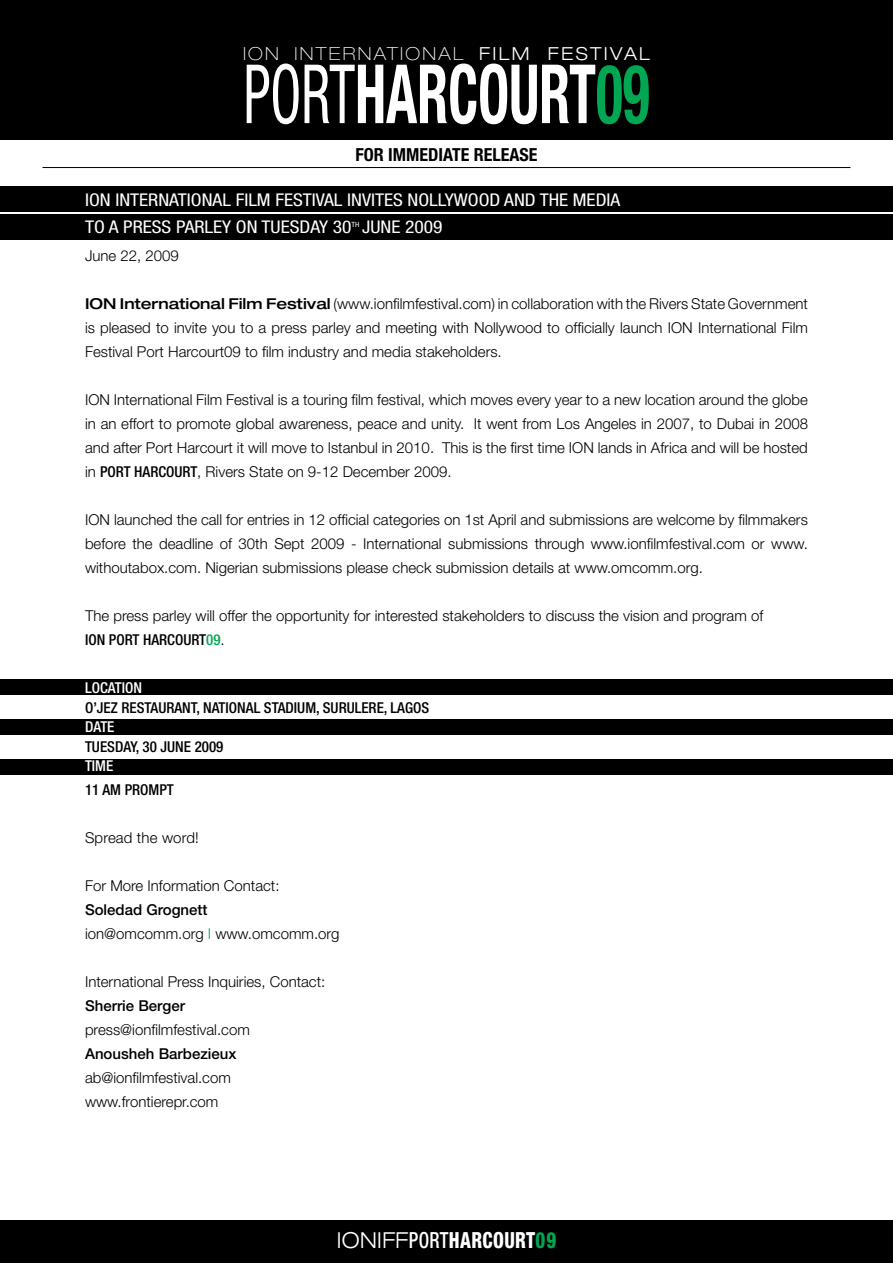
<style>
.page{position:relative;width:893px;height:1263px;background:#fff}
.page>*{position:absolute;margin:0;border:0;box-sizing:border-box;transform-origin:0 0}
.t1{font:700 condensed 81.9px "Helvetica Neue";color:#fff;scale:.68 1}
.t2{font:800 condensed 22.2px "Helvetica Neue";letter-spacing:.02em;color:#fff;scale:.85 1}
.t3{font:100 expanded 18px "Helvetica Neue";letter-spacing:.13em;color:#fff}
.t4{font:700 condensed 18px "Helvetica Neue";color:#000}
.t5{font:condensed 17.55px/27px "Helvetica Neue";color:#fff;scale:1.11 1}
.t6{font:300 15px/24px "Helvetica Neue";color:#000;text-align:justify}
.t7{font:500 condensed 15px "Helvetica Neue";color:#000}
.t8{font:500 15px "Helvetica Neue";color:#000}
.t9{font:500 condensed 15px "Helvetica Neue";color:#fff}
.t10{font:condensed 7.2px "Helvetica Neue";color:#fff;scale:1.11 1}
.s1{font-weight:300}
.s2{font-weight:400}
.s3{color:#00a651}
.s4{font-weight:500;font-stretch:expanded}
.s5{font-weight:500;font-stretch:condensed}
.s6{font-weight:500;font-stretch:condensed;color:#00a651}
.s7{font-weight:500}
.s8{font-weight:300;font-stretch:expanded;font-size:22.05px}
</style>
<div class="page">
<div style="left:0;top:186px;width:893px;height:25px;background:#000"></div>
<div style="left:0;top:0;width:893px;height:139px;background:#000"></div>
<hr style="left:43px;top:167px;width:807px;height:1px;background:#000">
<div style="left:0;top:1220px;width:893px;height:43px;background:#000"></div>
<div style="left:0;top:214px;width:893px;height:26px;background:#000"></div>
<div style="left:0;top:679px;width:893px;height:16px;background:#000"></div>
<div style="left:0;top:719px;width:893px;height:16px;background:#000"></div>
<div style="left:0;top:759px;width:893px;height:16px;background:#000"></div>
<p class="t3" style="left:243px;top:42px;width:408px">ION INTERNATIONAL <span class="s1">FILM FESTIVAL</span></p>
<h1 class="t1" style="left:243px;top:44px;width:599px"><span class="s2">PORT</span>HARCOURT<span class="s3">09</span></h1>
<p class="t4" style="left:356px;top:143px;width:183px">FOR IMMEDIATE RELEASE</p>
<p class="t5" style="left:85px;top:186px;width:484px">ION INTERNATIONAL FILM FESTIVAL INVITES NOLLYWOOD AND THE MEDIA<br>TO A PRESS PARLEY ON TUESDAY 30</p>
<p class="t10" style="left:351px;top:220px;width:5px">th</p>
<p class="t5" style="left:362px;top:213px;width:74px">JUNE 2009</p>
<p class="t6" style="left:85px;top:243px;width:95px">June 22, 2009</p>
<p class="t6" style="left:85px;top:291px;width:724px"><span class="s4">ION International Film Festival</span> (www.ionfilmfestival.com) in collaboration with the Rivers State Government is pleased to invite you to a press parley and meeting with Nollywood to officially launch ION International Film Festival Port Harcourt09 to film industry and media stakeholders.</p>
<p class="t6" style="left:85px;top:387px;width:724px">ION International Film Festival is a touring film festival, which moves every year to a new location around the globe in an effort to promote global awareness, peace and unity. It went from Los Angeles in 2007, to Dubai in 2008 and after Port Harcourt it will move to Istanbul in 2010. This is the first time ION lands in Africa and will be hosted in <span class="s5">PORT HARCOURT</span>, Rivers State on 9-12 December 2009.</p>
<p class="t6" style="left:85px;top:507px;width:724px">ION launched the call for entries in 12 official categories on 1st April and submissions are welcome by filmmakers before the deadline of 30th Sept 2009 - International submissions through www.ionfilmfestival.com or www. withoutabox.com. Nigerian submissions please check submission details at www.omcomm.org.</p>
<p class="t6" style="left:85px;top:603px;width:680px">The press parley will offer the opportunity for interested stakeholders to discuss the vision and program of<br><span class="s5">ION PORT HARCOURT</span><span class="s6">09</span>.</p>
<p class="t9" style="left:85px;top:679px;width:58px">LOCATION</p>
<p class="t7" style="left:85px;top:698px;width:346px">O’JEZ RESTAURANT, NATIONAL STADIUM, SURULERE, LAGOS</p>
<p class="t9" style="left:85px;top:718px;width:31px">DATE</p>
<p class="t7" style="left:85px;top:737px;width:140px">TUESDAY, 30 JUNE 2009</p>
<p class="t9" style="left:85px;top:757px;width:30px">TIME</p>
<p class="t7" style="left:85px;top:781px;width:90px">11 AM PROMPT</p>
<p class="t6" style="left:85px;top:825px;width:115px">Spread the word!</p>
<p class="t6" style="left:85px;top:873px;width:196px">For More Information Contact:</p>
<p class="t6" style="left:85px;top:897px;width:256px"><span class="s7">Soledad Grognett<br></span>ion@omcomm.org <span class="s3">I</span> www.omcomm.org</p>
<p class="t6" style="left:85px;top:969px;width:242px">International Press Inquiries, Contact:</p>
<p class="t8" style="left:85px;top:997px;width:102px">Sherrie Berger</p>
<p class="t6" style="left:85px;top:1017px;width:166px">press@ionfilmfestival.com</p>
<p class="t8" style="left:85px;top:1045px;width:153px">Anousheh Barbezieux</p>
<p class="t6" style="left:85px;top:1065px;width:147px">ab@ionfilmfestival.com www.frontierepr.com</p>
<h2 class="t2" style="left:337px;top:1226px;width:260px"><span class="s8">IONIFF</span><span class="s7">PORT</span>HARCOURT<span class="s3">09</span></h2>
</div>
